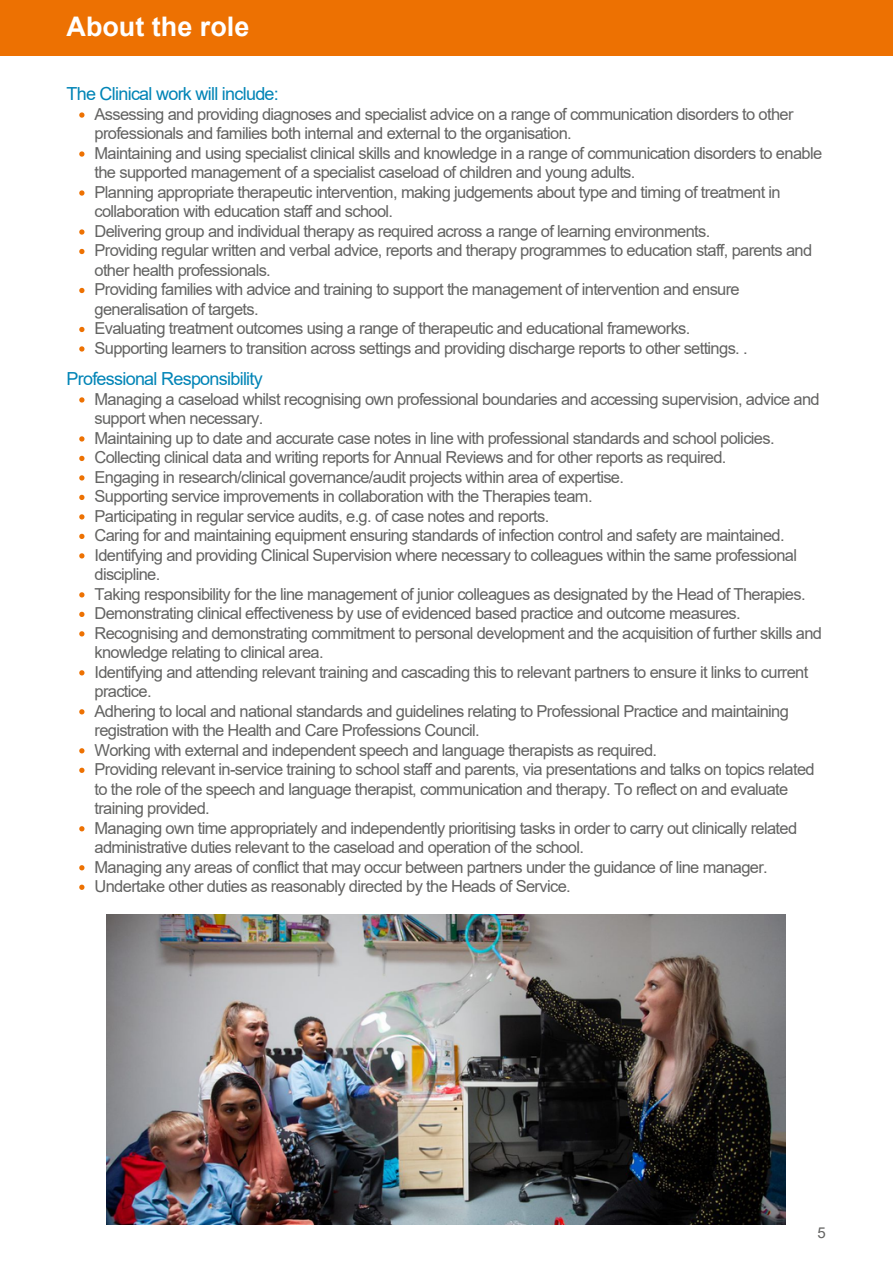
<style>
.page{position:relative;width:893px;height:1264px;background:#fff}
.page>*{position:absolute;margin:0;border:0;box-sizing:border-box;transform-origin:0 0}
.t1{font:700 27px "Arial";color:#fff}
.t2{font:18px "Arial";letter-spacing:-.04em;color:#0084b6}
.t3{font:16.5px/19.5px "Arial";letter-spacing:-.04em;color:#636362}
.t4{font:15px "Arial";color:#636362}
</style>
<div class="page">
<div style="left:0;top:0;width:892px;height:56px;background:#ed7102"></div>
<svg style="left:79px;top:112px;width:5px;height:6px"></svg>
<svg style="left:79px;top:151px;width:5px;height:6px"></svg>
<svg style="left:79px;top:190px;width:5px;height:6px"></svg>
<svg style="left:79px;top:229px;width:5px;height:6px"></svg>
<svg style="left:79px;top:249px;width:5px;height:5px"></svg>
<svg style="left:79px;top:288px;width:5px;height:5px"></svg>
<svg style="left:79px;top:327px;width:5px;height:5px"></svg>
<svg style="left:79px;top:346px;width:5px;height:5px"></svg>
<svg style="left:79px;top:397px;width:5px;height:5px"></svg>
<svg style="left:79px;top:436px;width:5px;height:5px"></svg>
<svg style="left:79px;top:456px;width:5px;height:5px"></svg>
<svg style="left:79px;top:475px;width:5px;height:5px"></svg>
<svg style="left:79px;top:495px;width:5px;height:5px"></svg>
<svg style="left:79px;top:514px;width:5px;height:5px"></svg>
<svg style="left:79px;top:534px;width:5px;height:5px"></svg>
<svg style="left:79px;top:553px;width:5px;height:5px"></svg>
<svg style="left:79px;top:592px;width:5px;height:5px"></svg>
<svg style="left:79px;top:611px;width:5px;height:6px"></svg>
<svg style="left:79px;top:631px;width:5px;height:5px"></svg>
<svg style="left:79px;top:670px;width:5px;height:5px"></svg>
<svg style="left:79px;top:709px;width:5px;height:5px"></svg>
<svg style="left:79px;top:748px;width:5px;height:5px"></svg>
<svg style="left:79px;top:767px;width:5px;height:6px"></svg>
<svg style="left:79px;top:826px;width:5px;height:5px"></svg>
<svg style="left:79px;top:865px;width:5px;height:5px"></svg>
<svg style="left:79px;top:884px;width:5px;height:5px"></svg>
<img style="left:106px;top:914px;width:679px;height:310px">
<p class="t1" style="left:67px;top:12px;width:184px">About the role</p>
<p class="t2" style="left:66px;top:83px;width:214px">The Clinical work will include:</p>
<p class="t3" style="left:94px;top:104px;width:700px">Assessing and providing diagnoses and specialist advice on a range of communication disorders to other professionals and families both internal and external to the organisation.</p>
<p class="t3" style="left:94px;top:143px;width:729px">Maintaining and using specialist clinical skills and knowledge in a range of communication disorders to enable the supported management of a specialist caseload of children and young adults.</p>
<p class="t3" style="left:94px;top:182px;width:687px">Planning appropriate therapeutic intervention, making judgements about type and timing of treatment in collaboration with education staff and school.</p>
<p class="t3" style="left:94px;top:221px;width:617px">Delivering group and individual therapy as required across a range of learning environments.</p>
<p class="t3" style="left:94px;top:241px;width:719px">Providing regular written and verbal advice, reports and therapy programmes to education staff, parents and other health professionals.</p>
<p class="t3" style="left:94px;top:280px;width:646px">Providing families with advice and training to support the management of intervention and ensure generalisation of targets.</p>
<p class="t3" style="left:94px;top:319px;width:597px">Evaluating treatment outcomes using a range of therapeutic and educational frameworks.</p>
<p class="t3" style="left:94px;top:338px;width:654px">Supporting learners to transition across settings and providing discharge reports to other settings. .</p>
<p class="t3" style="left:94px;top:389px;width:726px">Managing a caseload whilst recognising own professional boundaries and accessing supervision, advice and support when necessary.</p>
<p class="t3" style="left:94px;top:428px;width:681px">Maintaining up to date and accurate case notes in line with professional standards and school policies.</p>
<p class="t3" style="left:94px;top:448px;width:633px">Collecting clinical data and writing reports for Annual Reviews and for other reports as required.</p>
<p class="t3" style="left:94px;top:467px;width:531px">Engaging in research/clinical governance/audit projects within area of expertise.</p>
<p class="t3" style="left:94px;top:487px;width:499px">Supporting service improvements in collaboration with the Therapies team.</p>
<p class="t3" style="left:94px;top:506px;width:456px">Participating in regular service audits, e.g. of case notes and reports.</p>
<p class="t3" style="left:94px;top:526px;width:691px">Caring for and maintaining equipment ensuring standards of infection control and safety are maintained.</p>
<p class="t3" style="left:94px;top:545px;width:704px">Identifying and providing Clinical Supervision where necessary to colleagues within the same professional discipline.</p>
<p class="t3" style="left:94px;top:584px;width:712px">Taking responsibility for the line management of junior colleagues as designated by the Head of Therapies.</p>
<p class="t3" style="left:94px;top:603px;width:647px">Demonstrating clinical effectiveness by use of evidenced based practice and outcome measures.</p>
<p class="t3" style="left:94px;top:623px;width:729px">Recognising and demonstrating commitment to personal development and the acquisition of further skills and knowledge relating to clinical area.</p>
<p class="t3" style="left:94px;top:662px;width:715px">Identifying and attending relevant training and cascading this to relevant partners to ensure it links to current practice.</p>
<p class="t3" style="left:94px;top:701px;width:695px">Adhering to local and national standards and guidelines relating to Professional Practice and maintaining registration with the Health and Care Professions Council.</p>
<p class="t3" style="left:94px;top:740px;width:564px">Working with external and independent speech and language therapists as required.</p>
<p class="t3" style="left:94px;top:759px;width:721px">Providing relevant in-service training to school staff and parents, via presentations and talks on topics related to the role of the speech and language therapist, communication and therapy. To reflect on and evaluate training provided.</p>
<p class="t3" style="left:94px;top:818px;width:704px">Managing own time appropriately and independently prioritising tasks in order to carry out clinically related administrative duties relevant to the caseload and operation of the school.</p>
<p class="t3" style="left:94px;top:857px;width:674px">Managing any areas of conflict that may occur between partners under the guidance of line manager.</p>
<p class="t3" style="left:94px;top:876px;width:477px">Undertake other duties as reasonably directed by the Heads of Service.</p>
<p class="t2" style="left:66px;top:368px;width:198px">Professional Responsibility</p>
<p class="t4" style="left:817px;top:1224px;width:10px">5</p>
</div>
